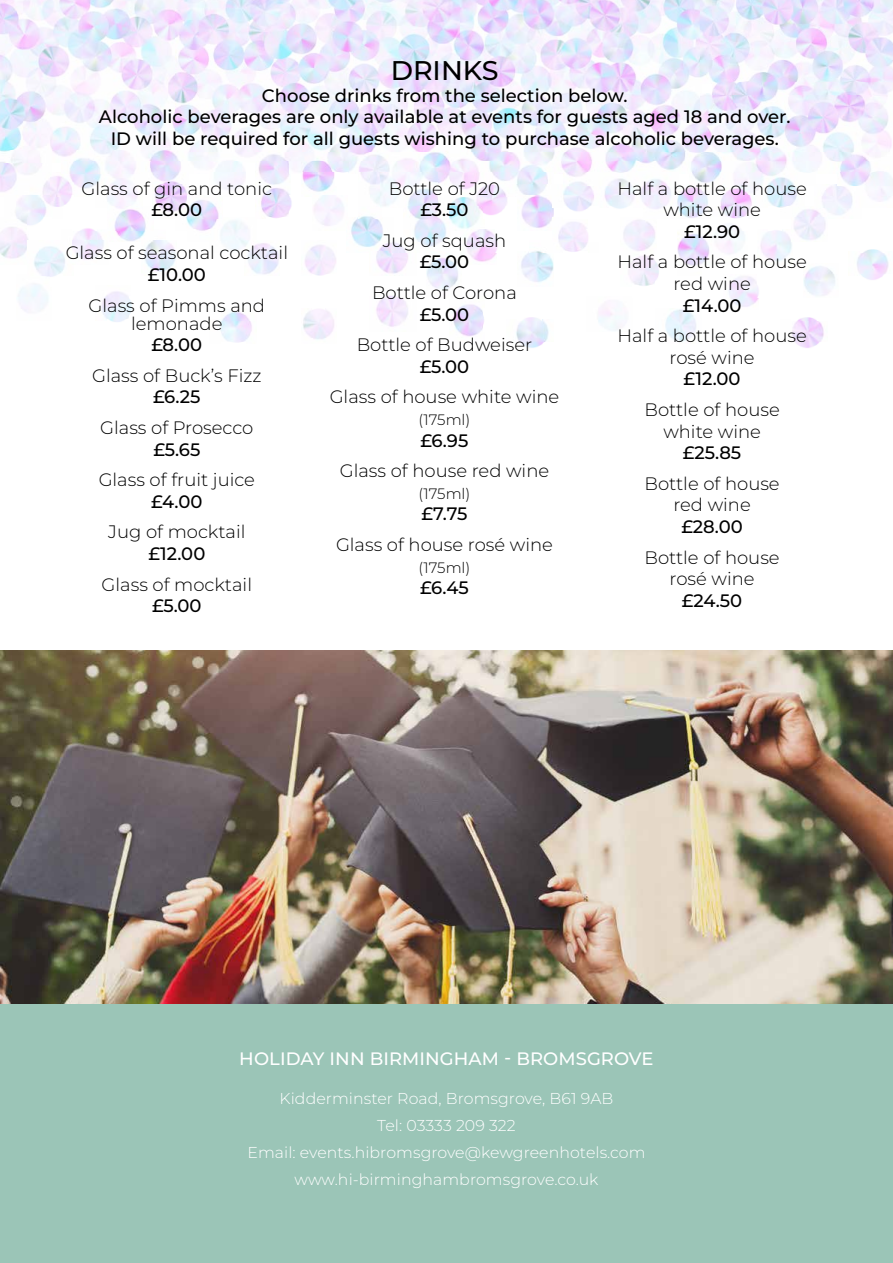
<style>
.page{position:relative;width:893px;height:1263px;background:#fff}
.page>*{position:absolute;margin:0;border:0;box-sizing:border-box;transform-origin:0 0}
.t1{font:500 27px "Montserrat";color:#000}
.t2{font:300 18px/21.6px "Montserrat";color:#000;text-align:center}
.t3{font:500 18px/21.6px "Montserrat";color:#000;text-align:center}
.t4{font:500 18px "Montserrat";letter-spacing:.005em;color:#fff}
.t5{font:300 15.75px/27px "Montserrat";letter-spacing:.005em;color:#fff;text-align:center}
.t6{font:300 15px "Montserrat";color:#000}
</style>
<div class="page">
<img style="left:0;top:163px;width:50px;height:33px">
<img style="left:0;top:0;width:176px;height:150px">
<img style="left:0;top:219px;width:28px;height:40px">
<img style="left:0;top:150px;width:880px;height:13px">
<img style="left:16px;top:196px;width:45px;height:23px">
<img style="left:27px;top:241px;width:46px;height:35px">
<img style="left:27px;top:218px;width:24px;height:12px">
<svg style="left:50px;top:275px;width:12px;height:2px"></svg>
<img style="left:50px;top:174px;width:88px;height:23px">
<img style="left:61px;top:230px;width:104px;height:12px">
<svg style="left:61px;top:196px;width:13px;height:10px"></svg>
<img style="left:61px;top:162px;width:184px;height:12px">
<img style="left:82px;top:228px;width:12px;height:2px">
<img style="left:102px;top:291px;width:28px;height:29px">
<img style="left:96px;top:196px;width:42px;height:11px">
<img style="left:110px;top:320px;width:14px;height:2px">
<img style="left:114px;top:207px;width:32px;height:23px">
<img style="left:130px;top:300px;width:2px;height:13px">
<img style="left:141px;top:241px;width:35px;height:31px">
<img style="left:141px;top:173px;width:47px;height:11px">
<img style="left:155px;top:184px;width:33px;height:34px">
<img style="left:186px;top:218px;width:61px;height:11px">
<img style="left:176px;top:0;width:285px;height:139px">
<img style="left:196px;top:229px;width:53px;height:12px">
<img style="left:187px;top:196px;width:35px;height:23px">
<img style="left:187px;top:139px;width:81px;height:12px">
<img style="left:220px;top:321px;width:32px;height:21px">
<img style="left:222px;top:241px;width:56px;height:11px">
<img style="left:210px;top:173px;width:35px;height:24px">
<img style="left:222px;top:311px;width:28px;height:10px">
<img style="left:248px;top:252px;width:31px;height:22px">
<img style="left:256px;top:162px;width:34px;height:56px">
<img style="left:278px;top:139px;width:161px;height:12px">
<img style="left:290px;top:198px;width:2px;height:11px">
<img style="left:290px;top:162px;width:597px;height:11px">
<img style="left:303px;top:309px;width:31px;height:31px">
<img style="left:305px;top:245px;width:31px;height:30px">
<img style="left:302px;top:173px;width:33px;height:23px">
<img style="left:351px;top:218px;width:41px;height:34px">
<img style="left:358px;top:173px;width:24px;height:46px">
<img style="left:376px;top:298px;width:32px;height:29px">
<img style="left:376px;top:252px;width:32px;height:22px">
<img style="left:385px;top:296px;width:14px;height:2px">
<img style="left:381px;top:173px;width:57px;height:35px">
<img style="left:404px;top:207px;width:46px;height:35px">
<img style="left:427px;top:252px;width:31px;height:37px">
<img style="left:438px;top:197px;width:69px;height:11px">
<img style="left:438px;top:173px;width:110px;height:11px">
<img style="left:453px;top:304px;width:31px;height:33px">
<img style="left:449px;top:207px;width:35px;height:23px">
<img style="left:453px;top:184px;width:344px;height:13px">
<img style="left:461px;top:229px;width:35px;height:33px">
<img style="left:461px;top:0;width:239px;height:151px">
<img style="left:484px;top:207px;width:23px;height:8px">
<img style="left:495px;top:229px;width:3px;height:24px">
<img style="left:516px;top:320px;width:33px;height:22px">
<img style="left:520px;top:342px;width:24px;height:6px">
<img style="left:518px;top:317px;width:24px;height:4px">
<img style="left:521px;top:252px;width:32px;height:31px">
<img style="left:518px;top:196px;width:35px;height:32px">
<img style="left:529px;top:242px;width:59px;height:11px">
<img style="left:552px;top:196px;width:245px;height:12px">
<img style="left:564px;top:252px;width:23px;height:1px">
<img style="left:564px;top:207px;width:35px;height:4px">
<img style="left:563px;top:173px;width:116px;height:12px">
<svg style="left:586px;top:229px;width:2px;height:13px"></svg>
<img style="left:609px;top:207px;width:24px;height:2px">
<img style="left:623px;top:220px;width:32px;height:66px">
<img style="left:643px;top:207px;width:116px;height:11px">
<img style="left:665px;top:309px;width:31px;height:33px">
<img style="left:655px;top:261px;width:4px;height:20px">
<img style="left:678px;top:234px;width:23px;height:32px">
<img style="left:689px;top:173px;width:108px;height:12px">
<img style="left:700px;top:230px;width:45px;height:34px">
<img style="left:700px;top:94px;width:192px;height:57px">
<img style="left:700px;top:0;width:193px;height:82px">
<img style="left:712px;top:82px;width:181px;height:13px">
<img style="left:729px;top:276px;width:30px;height:31px">
<img style="left:758px;top:276px;width:1px;height:22px">
<img style="left:760px;top:230px;width:32px;height:31px">
<img style="left:792px;top:321px;width:32px;height:21px">
<img style="left:780px;top:207px;width:70px;height:11px">
<img style="left:795px;top:342px;width:24px;height:6px">
<img style="left:797px;top:317px;width:20px;height:4px">
<img style="left:794px;top:218px;width:32px;height:22px">
<img style="left:803px;top:266px;width:32px;height:30px">
<img style="left:815px;top:184px;width:78px;height:24px">
<img style="left:837px;top:173px;width:56px;height:12px">
<img style="left:857px;top:253px;width:32px;height:22px">
<img style="left:862px;top:275px;width:21px;height:5px">
<img style="left:863px;top:249px;width:19px;height:4px">
<img style="left:0;top:651px;width:893px;height:353px">
<div style="left:0;top:1004px;width:893px;height:259px;background:#9bc5b7"></div>
<h1 class="t1" style="left:391px;top:52px;width:109px">DRINKS</h1>
<p class="t3" style="left:99px;top:84px;width:693px">Choose drinks from the selection below.<br>Alcoholic beverages are only available at events for guests aged 18 and over.<br>ID will be required for all guests wishing to purchase alcoholic beverages.</p>
<p class="t2" style="left:82px;top:177px;width:192px">Glass of gin and tonic</p>
<p class="t3" style="left:151px;top:198px;width:52px">£8.00</p>
<p class="t2" style="left:66px;top:242px;width:224px">Glass of seasonal cocktail</p>
<p class="t3" style="left:148px;top:263px;width:60px">£10.00</p>
<p class="t2" style="left:89px;top:296px;width:178px;line-height:18px">Glass of Pimms and lemonade</p>
<p class="t3" style="left:151px;top:333px;width:52px">£8.00</p>
<p class="t2" style="left:92px;top:364px;width:171px">Glass of Buck’s Fizz</p>
<p class="t3" style="left:153px;top:385px;width:49px">£6.25</p>
<p class="t2" style="left:100px;top:416px;width:155px">Glass of Prosecco</p>
<p class="t3" style="left:153px;top:438px;width:49px">£5.65</p>
<p class="t2" style="left:99px;top:468px;width:158px">Glass of fruit juice</p>
<p class="t3" style="left:151px;top:490px;width:53px">£4.00</p>
<p class="t2" style="left:108px;top:521px;width:139px">Jug of mocktail</p>
<p class="t3" style="left:148px;top:542px;width:58px">£12.00</p>
<p class="t2" style="left:102px;top:573px;width:152px">Glass of mocktail</p>
<p class="t3" style="left:152px;top:594px;width:51px">£5.00</p>
<p class="t2" style="left:389px;top:177px;width:113px">Bottle of J20</p>
<p class="t3" style="left:420px;top:198px;width:50px">£3.50</p>
<p class="t2" style="left:383px;top:229px;width:125px">Jug of squash</p>
<p class="t3" style="left:420px;top:250px;width:51px">£5.00</p>
<p class="t2" style="left:372px;top:281px;width:146px">Bottle of Corona</p>
<p class="t3" style="left:420px;top:303px;width:51px">£5.00</p>
<p class="t2" style="left:357px;top:333px;width:177px">Bottle of Budweiser</p>
<p class="t3" style="left:420px;top:355px;width:51px">£5.00</p>
<p class="t2" style="left:330px;top:386px;width:231px">Glass of house white wine</p>
<p class="t6" style="left:419px;top:409px;width:53px">(175ml)</p>
<p class="t3" style="left:421px;top:429px;width:49px">£6.95</p>
<p class="t2" style="left:340px;top:459px;width:211px">Glass of house red wine</p>
<p class="t6" style="left:419px;top:483px;width:53px">(175ml)</p>
<p class="t3" style="left:421px;top:502px;width:48px">£7.75</p>
<p class="t2" style="left:336px;top:533px;width:218px">Glass of house rosé wine</p>
<p class="t6" style="left:419px;top:557px;width:53px">(175ml)</p>
<p class="t3" style="left:420px;top:576px;width:50px">£6.45</p>
<p class="t2" style="left:617px;top:177px;width:191px">Half a bottle of house white wine</p>
<p class="t3" style="left:684px;top:220px;width:58px">£12.90</p>
<p class="t2" style="left:617px;top:251px;width:191px">Half a bottle of house red wine</p>
<p class="t3" style="left:683px;top:294px;width:60px">£14.00</p>
<p class="t2" style="left:617px;top:324px;width:191px">Half a bottle of house rosé wine</p>
<p class="t3" style="left:684px;top:367px;width:58px">£12.00</p>
<p class="t2" style="left:644px;top:398px;width:137px">Bottle of house white wine</p>
<p class="t3" style="left:683px;top:441px;width:60px">£25.85</p>
<p class="t2" style="left:644px;top:472px;width:137px">Bottle of house red wine</p>
<p class="t3" style="left:681px;top:515px;width:63px">£28.00</p>
<p class="t2" style="left:644px;top:546px;width:137px">Bottle of house rosé wine</p>
<p class="t3" style="left:682px;top:589px;width:62px">£24.50</p>
<p class="t4" style="left:239px;top:1046px;width:416px">HOLIDAY INN BIRMINGHAM - BROMSGROVE</p>
<p class="t5" style="left:247px;top:1085px;width:400px">Kidderminster Road, Bromsgrove, B61 9AB<br>Tel: 03333 209 322<br>Email: events.hibromsgrove@kewgreenhotels.com www.hi-birminghambromsgrove.co.uk</p>
</div>
